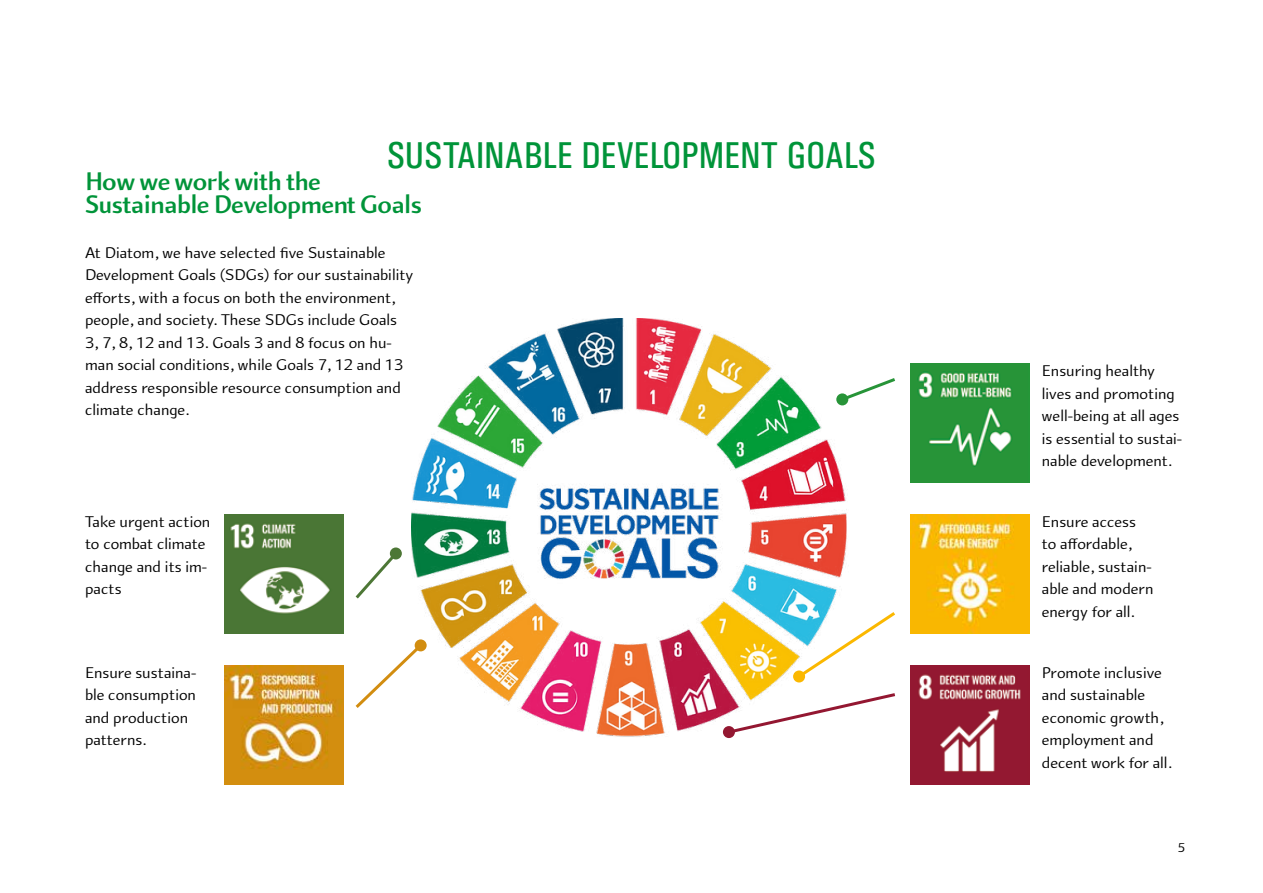
<style>
.page{position:relative;width:1263px;height:893px;background:#fff}
.page>*{position:absolute;margin:0;border:0;box-sizing:border-box;transform-origin:0 0}
.t1{font:37.5px "Univers Condensed";color:#009439}
.t2{font:700 27px/22.5px "Arum Sans";letter-spacing:-.005em;color:#009439}
.t3{font:16.5px/22.5px "Arum Sans";color:#000}
.t4{font:13.5px "Arum Sans";color:#000}
</style>
<div class="page">
<img style="left:224px;top:665px;width:119px;height:119px">
<img style="left:910px;top:514px;width:119px;height:120px">
<img style="left:224px;top:514px;width:119px;height:120px">
<svg style="left:355px;top:550px;width:45px;height:49px"></svg>
<div style="left:390px;top:547px;width:12px;height:12px;background:#4d7736;border-radius:50%"></div>
<svg style="left:355px;top:652px;width:56px;height:56px"></svg>
<svg style="left:865px;top:378px;width:30px;height:15px"></svg>
<svg style="left:865px;top:612px;width:30px;height:23px"></svg>
<img style="left:411px;top:318px;width:454px;height:420px">
<img style="left:910px;top:364px;width:119px;height:119px">
<img style="left:910px;top:665px;width:119px;height:119px">
<svg style="left:725px;top:691px;width:171px;height:45px"></svg>
<div style="left:723px;top:726px;width:12px;height:12px;background:#931731;border-radius:50%"></div>
<h1 class="t1" style="left:387px;top:133px;width:490px">SUSTAINABLE DEVELOPMENT GOALS</h1>
<h2 class="t2" style="left:85px;top:171px;width:338px">How we work with the<br>Sustainable Development Goals</h2>
<p class="t3" style="left:85px;top:242px;width:330px">At Diatom, we have selected five Sustainable Development Goals (SDGs) for our sustainability efforts, with a focus on both the environment, people, and society. These SDGs include Goals 3, 7, 8, 12 and 13. Goals 3 and 8 focus on hu&shy;man social conditions, while Goals 7, 12 and 13 address responsible resource consumption and climate change.</p>
<p class="t3" style="left:85px;top:511px;width:127px">Take urgent action to combat climate change and its im&shy;pacts</p>
<p class="t3" style="left:1042px;top:360px;width:142px">Ensuring healthy lives and promoting well-being at all ages is essential to sustai&shy;nable development.</p>
<p class="t3" style="left:1042px;top:511px;width:113px">Ensure access to affordable, reliable, sustain&shy;able and modern energy for all.</p>
<p class="t3" style="left:85px;top:662px;width:113px">Ensure sustaina&shy;ble consumption and production patterns.</p>
<p class="t3" style="left:1042px;top:662px;width:131px">Promote inclusive and sustainable economic growth, employment and decent work for all.</p>
<p class="t4" style="left:1178px;top:840px;width:9px">5</p>
</div>
